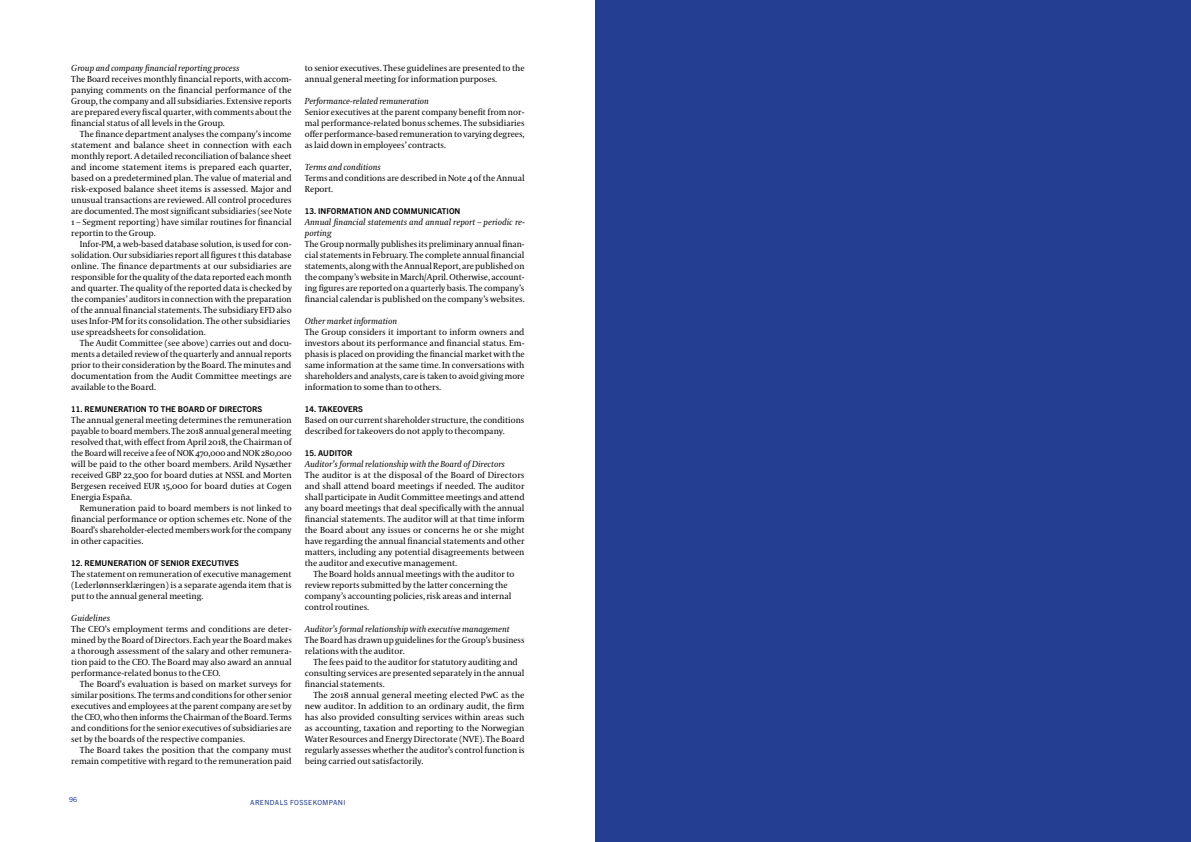
<style>
.page{position:relative;width:1191px;height:842px;background:#fff}
.page>*{position:absolute;margin:0;border:0;box-sizing:border-box;transform-origin:0 0}
.t1{font:8.7px/11px "Coranto 2";color:#000;text-align:justify}
.t2{font:italic 8.7px/11px "Coranto 2";color:#000}
.t3{font:700 8px "Trade Gothic Next LT Pro";letter-spacing:.01em;color:#000}
.t4{font:7px "Trade Gothic Next LT Pro";letter-spacing:.055em;color:#243f92}
</style>
<div class="page">
<div style="left:595px;top:0;width:596px;height:842px;background:#243f92"></div>
<p class="t2" style="left:71px;top:63px;width:170px">Group and company financial reporting process</p>
<p class="t1" style="left:71px;top:74px;width:222px">The Board receives monthly financial reports, with accom&shy;panying comments on the financial performance of the Group, the company and all subsidiaries. Extensive reports are prepared every fiscal quarter, with comments about the financial status of all levels in the Group.</p>
<p class="t1" style="left:71px;top:129px;width:222px;text-indent:9px">The finance department analyses the company’s income statement and balance sheet in connection with each monthly report. A detailed reconciliation of balance sheet and income statement items is prepared each quarter, based on a predetermined plan. The value of material and risk-exposed balance sheet items is assessed. Major and unusual transactions are reviewed. All control procedures are documented. The most significant subsidiaries (see Note 1 – Segment reporting) have similar routines for financial reportin to the Group.</p>
<p class="t1" style="left:71px;top:239px;width:222px;text-align:left;text-indent:9px">Infor-PM, a web-based database solution, is used for con&shy;solidation. Our subsidiaries report all figures t this database online. The finance departments at our subsidiaries are responsible for the quality of the data reported each month and quarter. The quality of the reported data is checked by the companies’ auditors in connection with the preparation of the annual financial statements. The subsidiary EFD also uses Infor-PM for its consolidation. The other subsidiaries use spreadsheets for consolidation.</p>
<p class="t1" style="left:71px;top:338px;width:222px;text-indent:8px">The Audit Committee (see above) carries out and docu&shy;ments a detailed review of the quarterly and annual reports prior to their consideration by the Board. The minutes and documentation from the Audit Committee meetings are available to the Board.</p>
<p class="t3" style="left:71px;top:403px;width:193px">11. REMUNERATION TO THE BOARD OF DIRECTORS</p>
<p class="t1" style="left:71px;top:415px;width:222px">The annual general meeting determines the remuneration payable to board members. The 2018 annual general meeting resolved that, with effect from April 2018, the Chairman of the Board will receive a fee of NOK 470,000 and NOK 280,000 will be paid to the other board members. Arild Nysæther received GBP 22,500 for board duties at NSSL and Morten Bergesen received EUR 15,000 for board duties at Cogen Energia España.</p>
<p class="t1" style="left:71px;top:503px;width:222px;text-indent:8px">Remuneration paid to board members is not linked to financial performance or option schemes etc. None of the Board’s shareholder-elected members work for the company in other capacities.</p>
<p class="t3" style="left:71px;top:557px;width:169px">12. REMUNERATION OF SENIOR EXECUTIVES</p>
<p class="t1" style="left:71px;top:569px;width:222px">The statement on remuneration of executive management (Lederlønnserklæringen) is a separate agenda item that is put to the annual general meeting.</p>
<p class="t2" style="left:71px;top:613px;width:40px">Guidelines</p>
<p class="t1" style="left:71px;top:624px;width:222px">The CEO’s employment terms and conditions are deter&shy;mined by the Board of Directors. Each year the Board makes a thorough assessment of the salary and other remunera&shy;tion paid to the CEO. The Board may also award an annual performance-related bonus to the CEO.</p>
<p class="t1" style="left:71px;top:679px;width:222px;text-indent:9px">The Board’s evaluation is based on market surveys for similar positions. The terms and conditions for other senior executives and employees at the parent company are set by the CEO, who then informs the Chairman of the Board. Terms and conditions for the senior executives of subsidiaries are set by the boards of the respective companies.</p>
<p class="t1" style="left:71px;top:745px;width:222px;text-align:right">The Board takes the position that the company must remain competitive with regard to the remuneration paid</p>
<p class="t1" style="left:305px;top:63px;width:221px">to senior executives. These guidelines are presented to the annual general meeting for information purposes.</p>
<p class="t2" style="left:305px;top:96px;width:126px">Performance-related remuneration</p>
<p class="t1" style="left:305px;top:107px;width:221px">Senior executives at the parent company benefit from nor&shy;mal performance-related bonus schemes. The subsidiaries offer performance-based remuneration to varying degrees, as laid down in employees’ contracts.</p>
<p class="t2" style="left:305px;top:162px;width:78px">Terms and conditions</p>
<p class="t1" style="left:305px;top:173px;width:221px">Terms and conditions are described in Note 4 of the Annual<br>Report.</p>
<p class="t3" style="left:305px;top:205px;width:157px">13. INFORMATION AND COMMUNICATION</p>
<p class="t2" style="left:305px;top:217px;width:221px">Annual financial statements and annual report – periodic re&shy;porting</p>
<p class="t1" style="left:305px;top:239px;width:221px">The Group normally publishes its preliminary annual finan&shy;cial statements in February. The complete annual financial statements, along with the Annual Report, are published on the company’s website in March/April. Otherwise, account&shy;ing figures are reported on a quarterly basis. The company’s financial calendar is published on the company’s websites.</p>
<p class="t2" style="left:305px;top:316px;width:94px">Other market information</p>
<p class="t1" style="left:305px;top:327px;width:221px">The Group considers it important to inform owners and investors about its performance and financial status. Em&shy;phasis is placed on providing the financial market with the same information at the same time. In conversations with shareholders and analysts, care is taken to avoid giving more information to some than to others.</p>
<p class="t3" style="left:305px;top:403px;width:60px">14. TAKEOVERS</p>
<p class="t1" style="left:305px;top:415px;width:221px">Based on our current shareholder structure, the conditions described for takeovers do not apply to thecompany.</p>
<p class="t3" style="left:305px;top:447px;width:49px">15. AUDITOR</p>
<p class="t2" style="left:305px;top:459px;width:202px">Auditor’s formal relationship with the Board of Directors</p>
<p class="t1" style="left:305px;top:470px;width:221px">The auditor is at the disposal of the Board of Directors and shall attend board meetings if needed. The auditor shall participate in Audit Committee meetings and attend any board meetings that deal specifically with the annual financial statements. The auditor will at that time inform the Board about any issues or concerns he or she might have regarding the annual financial statements and other matters, including any potential disagreements between the auditor and executive management.</p>
<p class="t1" style="left:305px;top:569px;width:211px;text-align:left;text-indent:8px">The Board holds annual meetings with the auditor to review reports submitted by the latter concerning the company’s accounting policies, risk areas and internal control routines.</p>
<p class="t2" style="left:305px;top:624px;width:206px">Auditor’s formal relationship with executive management</p>
<p class="t1" style="left:305px;top:635px;width:221px">The Board has drawn up guidelines for the Group’s business relations with the auditor.</p>
<p class="t1" style="left:305px;top:657px;width:221px;text-align:left;text-indent:8px">The fees paid to the auditor for statutory auditing and consulting services are presented separately in the annual financial statements.</p>
<p class="t1" style="left:305px;top:690px;width:221px;text-indent:9px">The 2018 annual general meeting elected PwC as the new auditor. In addition to an ordinary audit, the firm has also provided consulting services within areas such as accounting, taxation and reporting to the Norwegian Water Resources and Energy Directorate (NVE). The Board regularly assesses whether the auditor’s control function is being carried out satisfactorily.</p>
<p class="t4" style="left:250px;top:798px;width:97px">ARENDALS FOSSEKOMPANI</p>
<p class="t4" style="left:69px;top:795px;width:10px">96</p>
</div>
